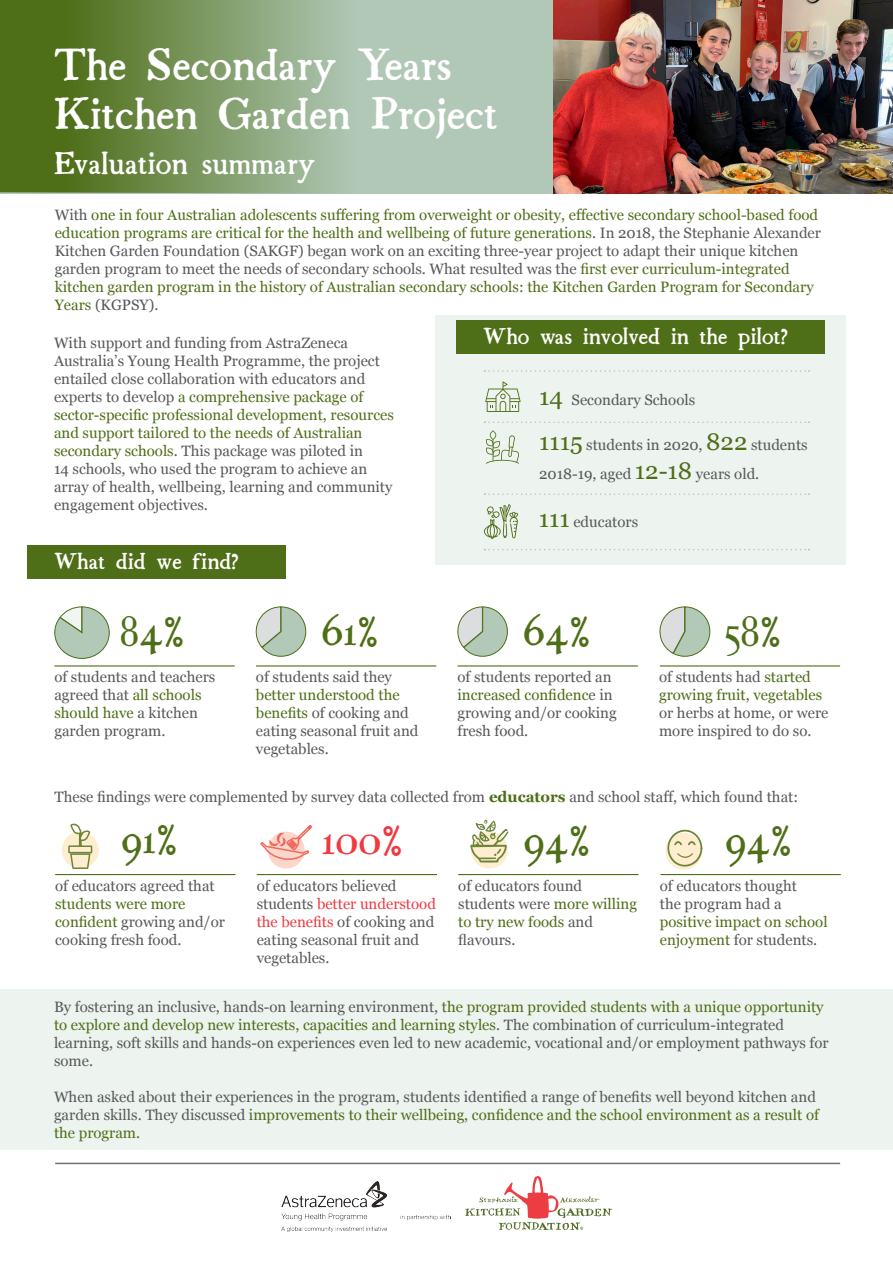
<style>
.page{position:relative;width:893px;height:1263px;background:#fff}
.page>*{position:absolute;margin:0;border:0;box-sizing:border-box;transform-origin:0 0}
.t1{font:40.5px/48.6px "Gardener";color:#fff}
.t2{font:37.5px "Gardener";color:#4e6e17}
.t3{font:37.5px "Gardener";color:#ee3a41}
.t4{font:28.5px "Gardener";color:#fff}
.t5{font:21px "Gardener";color:#fff}
.Body_text{font:15px/18px "Georgia";color:#57585a}
.Body_text-2{font:15px/18px "Georgia";color:#4e6e17}
.s1{color:#57585a}
.s2{color:#4e6e17}
.s3{font-size:24px;color:#4e6e17}
.s4{font-weight:700;color:#4e6e17}
.s5{color:#ee3a41}
</style>
<div class="page">
<svg style="left:0;top:0;width:893px;height:194px;background:#8ba579"></svg>
<img style="left:553px;top:0;width:340px;height:193px">
<svg style="left:465px;top:1176px;width:147px;height:54px"></svg>
<img style="left:282px;top:1181px;width:169px;height:50px">
<hr style="left:55px;top:1163px;width:785px;height:1px;background:#717074">
<div style="left:28px;top:546px;width:258px;height:33px;background:#4e6e17"></div>
<hr style="left:256px;top:665px;width:180px;height:1px;background:#4e6e17">
<hr style="left:257px;top:874px;width:180px;height:1px;background:#4e6e17">
<hr style="left:54px;top:665px;width:181px;height:1px;background:#4e6e17">
<hr style="left:55px;top:874px;width:180px;height:1px;background:#4e6e17">
<hr style="left:457px;top:665px;width:181px;height:1px;background:#4e6e17">
<hr style="left:458px;top:874px;width:181px;height:1px;background:#4e6e17">
<hr style="left:660px;top:665px;width:180px;height:1px;background:#4e6e17">
<hr style="left:660px;top:874px;width:181px;height:1px;background:#4e6e17">
<svg style="left:255px;top:606px;width:51px;height:51px"></svg>
<svg style="left:457px;top:606px;width:51px;height:51px"></svg>
<div style="left:436px;top:315px;width:410px;height:250px;background:#edf3ef"></div>
<div style="left:0;top:989px;width:893px;height:160px;background:#edf3ef"></div>
<div style="left:457px;top:320px;width:368px;height:34px;background:#4e6e17"></div>
<svg style="left:486px;top:430px;width:33px;height:34px"></svg>
<svg style="left:485px;top:381px;width:36px;height:31px"></svg>
<svg style="left:484px;top:370px;width:325px;height:2px"></svg>
<svg style="left:484px;top:421px;width:325px;height:2px"></svg>
<svg style="left:484px;top:493px;width:325px;height:2px"></svg>
<svg style="left:484px;top:549px;width:325px;height:1px"></svg>
<div style="left:62px;top:832px;width:37px;height:36px;background:#feedce;border-radius:50%"></div>
<div style="left:268px;top:832px;width:37px;height:36px;background:#fcd6ca;border-radius:50%"></div>
<svg style="left:471px;top:832px;width:37px;height:36px"></svg>
<svg style="left:665px;top:833px;width:37px;height:37px"></svg>
<svg style="left:67px;top:823px;width:26px;height:53px"></svg>
<svg style="left:260px;top:825px;width:52px;height:37px"></svg>
<svg style="left:470px;top:820px;width:39px;height:42px"></svg>
<svg style="left:666px;top:829px;width:36px;height:39px"></svg>
<svg style="left:54px;top:606px;width:56px;height:53px"></svg>
<svg style="left:659px;top:606px;width:52px;height:51px"></svg>
<svg style="left:484px;top:504px;width:34px;height:35px"></svg>
<p class="t1" style="left:54px;top:43px;width:445px">The Secondary Years<br>Kitchen Garden Project</p>
<p class="t4" style="left:54px;top:145px;width:263px">Evaluation summary</p>
<p class="Body_text-2" style="left:55px;top:205px;width:768px"><span class="s1">With</span> one in four Australian adolescents suffering from overweight or obesity, effective secondary school-based food education programs are critical for the health and wellbeing of future generations<span class="s1">. In 2018, the Stephanie Alexander Kitchen Garden Foundation (SAKGF) began work on an exciting three-year project to adapt their unique kitchen garden program to meet the needs of secondary schools. What resulted was the</span> first ever curriculum-integrated kitchen garden program in the history of Australian secondary schools: the Kitchen Garden Program for Secondary Years <span class="s1">(KGPSY).</span></p>
<p class="Body_text" style="left:54px;top:334px;width:341px">With support and funding from AstraZeneca Australia’s Young Health Programme, the project entailed close collaboration with educators and experts to develop <span class="s2">a comprehensive package of sector-specific professional development, resources and support tailored to the needs of Australian secondary schools</span>. This package was piloted in<br>14 schools, who used the program to achieve an array of health, wellbeing, learning and community engagement objectives.</p>
<p class="t5" style="left:54px;top:548px;width:186px">W hat did we find?</p>
<p class="t2" style="left:120px;top:606px;width:66px">84%</p>
<p class="Body_text" style="left:54px;top:667px;width:162px">of students and teachers agreed that <span class="s2">all schools should have</span> a kitchen garden program.</p>
<p class="t2" style="left:321px;top:607px;width:59px">61%</p>
<p class="Body_text" style="left:256px;top:667px;width:164px">of students said they <span class="s2">better understood the benefits</span> of cooking and eating seasonal fruit and vegetables.</p>
<p class="t5" style="left:484px;top:322px;width:306px">W ho was involved in the pilot?</p>
<p class="Body_text" style="left:539px;top:390px;width:158px"><span class="s3">14</span> Secondary Schools</p>
<p class="Body_text" style="left:539px;top:429px;width:270px;line-height:28.8px"><span class="s3">1115</span> students in 2020, <span class="s3">822</span> students<br>2018-19, aged <span class="s3">12-18</span> years old.</p>
<p class="Body_text" style="left:539px;top:512px;width:101px"><span class="s3">111</span> educators</p>
<p class="t2" style="left:523px;top:607px;width:69px">64%</p>
<p class="Body_text" style="left:457px;top:667px;width:161px">of students reported an <span class="s2">increased confidenc</span>e in growing and/or cooking fresh food.</p>
<p class="t2" style="left:724px;top:607px;width:58px">58%</p>
<p class="Body_text" style="left:659px;top:667px;width:171px">of students had <span class="s2">started growing fruit, vegetables </span>or herbs at home, or were more inspired to do so.</p>
<p class="Body_text" style="left:54px;top:787px;width:745px">These findings were complemented by survey data collected from <span class="s4">educators</span> and school staff, which found that:</p>
<p class="t2" style="left:121px;top:815px;width:58px">91%</p>
<p class="Body_text" style="left:55px;top:876px;width:171px">of educators agreed that <span class="s2">students were more confident</span> growing and/or cooking fresh food.</p>
<p class="t3" style="left:322px;top:815px;width:83px">100%</p>
<p class="Body_text" style="left:257px;top:876px;width:181px">of educators believed students <span class="s5">better understood the benefits</span> of cooking and eating seasonal fruit and vegetables.</p>
<p class="t2" style="left:523px;top:815px;width:68px">94%</p>
<p class="Body_text" style="left:458px;top:876px;width:180px">of educators found students were <span class="s2">more willing to try new foods</span> and flavours.</p>
<p class="t2" style="left:725px;top:815px;width:68px">94%</p>
<p class="Body_text" style="left:660px;top:876px;width:169px">of educators thought<br>the program had a <span class="s2">positive impact on school enjoyment</span> for students.</p>
<p class="Body_text" style="left:54px;top:997px;width:776px">By fostering an inclusive, hands-on learning environment, <span class="s2">the program provided students with a unique opportunity to explore and develop new interests, capacities and learning styles</span>. The combination of curriculum-integrated learning, soft skills and hands-on experiences even led to new academic, vocational and/or employment pathways for some.</p>
<p class="Body_text" style="left:54px;top:1087px;width:766px">When asked about their experiences in the program, students identified a range of benefits well beyond kitchen and garden skills. They discussed <span class="s2">improvements to their wellbeing, confidence and the school environment as a result of the program</span>.</p>
</div>
